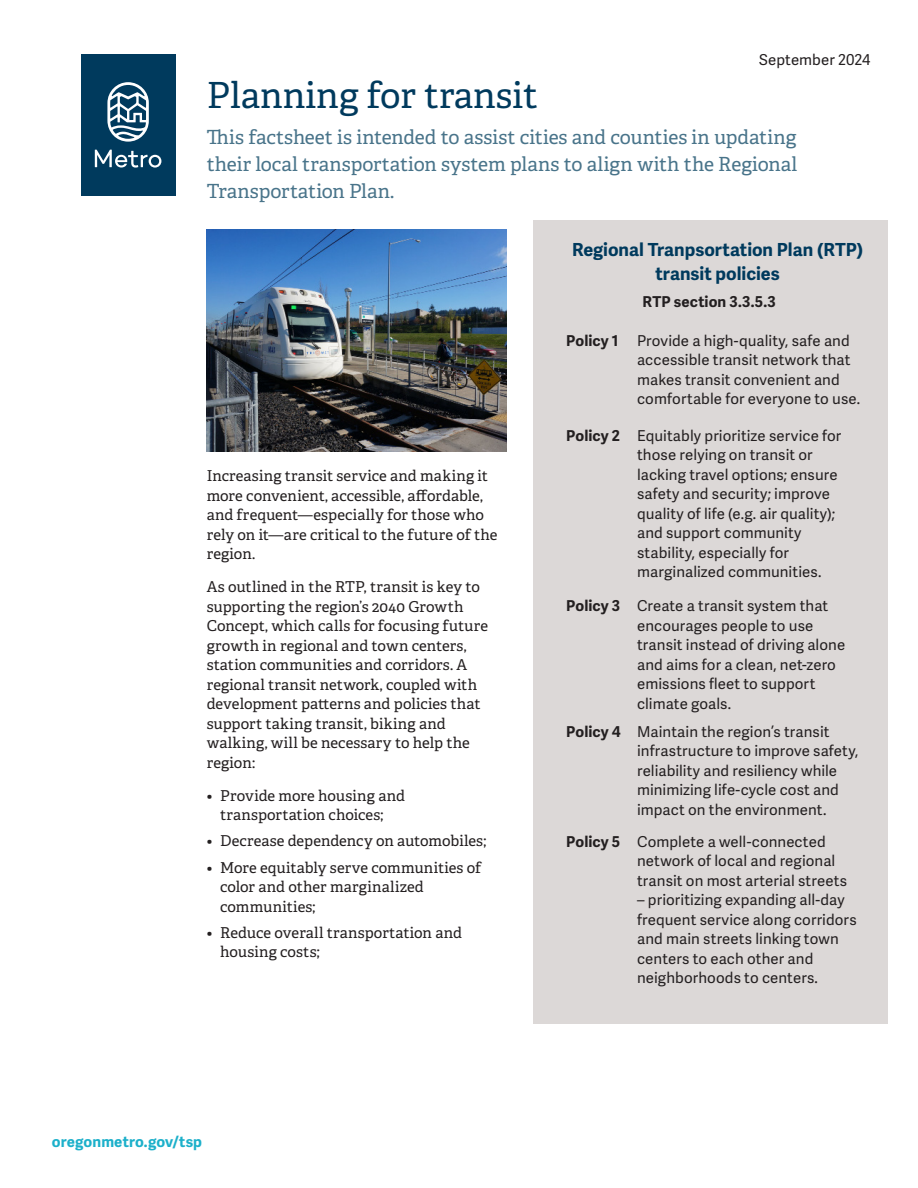
<style>
.page{position:relative;width:918px;height:1188px;background:#fff}
.page>*{position:absolute;margin:0;border:0;box-sizing:border-box;transform-origin:0 0}
.Title_24{font:36px "Adelle";color:#003a5d}
.Introduction_Quote{font:19.5px/27px "Adelle";color:#49748a;text-align:justify}
.Heading_-_Callout_blue{font:700 18px/24px "Adelle Sans";color:#003a5d;text-align:center}
.Body_text_-_B_Sans{font:15px/19.5px "Adelle Sans";letter-spacing:.005em;color:#231f20}
.Body_text_-_A{font:15px/19.5px "Adelle";letter-spacing:.005em;color:#231f20}
.Body_text_-_B_Sans-2{font:700 15px "Adelle Sans";letter-spacing:.005em;color:#231f20}
.Web_address_sm{font:700 15px "Adelle Sans";letter-spacing:.01em;color:#1cb0ca}
</style>
<div class="page">
<img style="left:207px;top:229px;width:299px;height:222px">
<div style="left:81px;top:54px;width:94px;height:142px;background:#003a5d"></div>
<svg style="left:95px;top:150px;width:66px;height:18px"></svg>
<svg style="left:107px;top:82px;width:42px;height:60px"></svg>
<div style="left:533px;top:220px;width:355px;height:804px;background:#dcd8d7"></div>
<p class="Body_text_-_B_Sans" style="left:759px;top:51px;width:113px">September 2024</p>
<p class="Title_24" style="left:207px;top:73px;width:333px">Planning for transit</p>
<p class="Introduction_Quote" style="left:207px;top:124px;width:592px">This factsheet is intended to assist cities and counties in updating their local transportation system plans to align with the Regional Transportation Plan.</p>
<p class="Heading_-_Callout_blue" style="left:572px;top:238px;width:293px">Regional Tranpsortation Plan (RTP) transit policies</p>
<p class="Body_text_-_A" style="left:207px;top:466px;width:292px">Increasing transit service and making it more convenient, accessible, affordable, and frequent—especially for those who rely on it—are critical to the future of the region.</p>
<p class="Body_text_-_A" style="left:207px;top:577px;width:283px">As outlined in the RTP, transit is key to supporting the region’s 2040 Growth Concept, which calls for focusing future growth in regional and town centers, station communities and corridors. A regional transit network, coupled with development patterns and policies that support taking transit, biking and walking, will be necessary to help the region:</p>
<p class="Body_text_-_A" style="left:207px;top:786px;width:200px;text-align:center">• Provide more housing and transportation choices;</p>
<p class="Body_text_-_A" style="left:207px;top:832px;width:281px">• Decrease dependency on automobiles;</p>
<p class="Body_text_-_A" style="left:220px;top:858px;width:263px;text-indent:-14px">• More equitably serve communities of color and other marginalized communities;</p>
<p class="Body_text_-_A" style="left:220px;top:923px;width:243px;text-indent:-14px">• Reduce overall transportation and housing costs;</p>
<p class="Web_address_sm" style="left:52px;top:1133px;width:152px">oregonmetro.gov/tsp</p>
<p class="Body_text_-_B_Sans-2" style="left:643px;top:293px;width:135px">RTP section 3.3.5.3</p>
<p class="Body_text_-_B_Sans-2" style="left:566px;top:331px;width:54px">Policy 1</p>
<p class="Body_text_-_B_Sans" style="left:637px;top:331px;width:225px">Provide a high-quality, safe and accessible transit network that makes transit convenient and comfortable for everyone to use.</p>
<p class="Body_text_-_B_Sans-2" style="left:566px;top:426px;width:55px">Policy 2</p>
<p class="Body_text_-_B_Sans" style="left:637px;top:426px;width:206px">Equitably prioritize service for those relying on transit or lacking travel options; ensure safety and security; improve quality of life (e.g. air quality); and support community stability, especially for marginalized communities.</p>
<p class="Body_text_-_B_Sans-2" style="left:566px;top:597px;width:55px">Policy 3</p>
<p class="Body_text_-_B_Sans" style="left:637px;top:597px;width:210px">Create a transit system that encourages people to use transit instead of driving alone and aims for a clean, net-zero emissions fleet to support climate goals.</p>
<p class="Body_text_-_B_Sans-2" style="left:566px;top:722px;width:56px">Policy 4</p>
<p class="Body_text_-_B_Sans" style="left:637px;top:722px;width:223px">Maintain the region’s transit infrastructure to improve safety, reliability and resiliency while minimizing life-cycle cost and impact on the environment.</p>
<p class="Body_text_-_B_Sans-2" style="left:566px;top:832px;width:56px">Policy 5</p>
<p class="Body_text_-_B_Sans" style="left:637px;top:832px;width:211px">Complete a well-connected network of local and regional transit on most arterial streets</p>
<p class="Body_text_-_B_Sans" style="left:637px;top:891px;width:221px">– prioritizing expanding all-day frequent service along corridors and main streets linking town centers to each other and neighborhoods to centers.</p>
</div>
